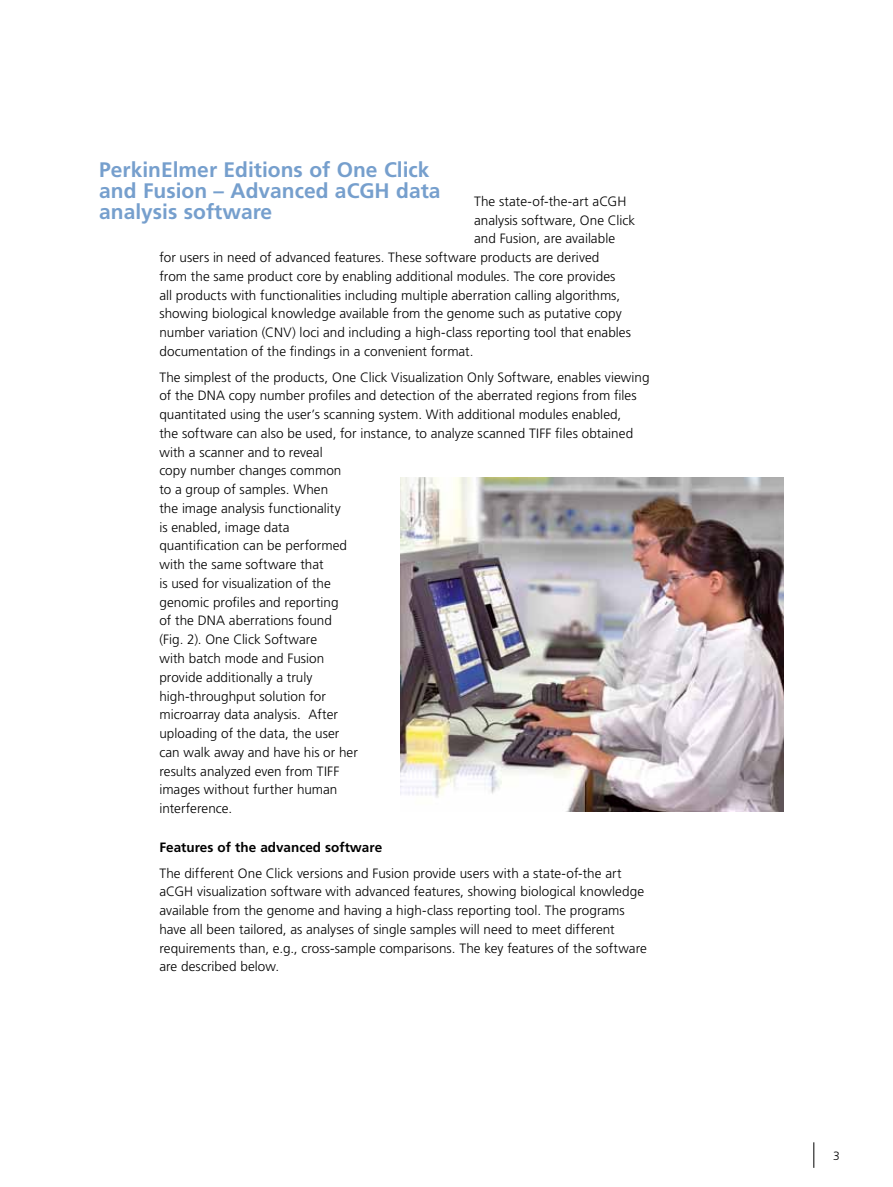
<style>
.page{position:relative;width:893px;height:1187px;background:#fff}
.page>*{position:absolute;margin:0;border:0;box-sizing:border-box;transform-origin:0 0}
.t1{font:700 21px/21px "Frutiger";color:#769fcd}
.t2{font:300 13.5px/18.8px "Frutiger";letter-spacing:.005em;color:#000}
.t3{font:700 13.5px "Frutiger";color:#000}
.t4{font:300 12px "Frutiger";color:#000}
</style>
<div class="page">
<img style="left:400px;top:477px;width:383px;height:334px">
<svg style="left:814px;top:1142px;width:1px;height:25px"></svg>
<h1 class="t1" style="left:99px;top:159px;width:343px">PerkinElmer Editions of One Click and Fusion – Advanced aCGH data analysis software</h1>
<p class="t2" style="left:474px;top:192px;width:154px">The state-of-the-art aCGH</p>
<p class="t2" style="left:474px;top:210px;width:163px">analysis software, One Click</p>
<p class="t2" style="left:474px;top:229px;width:143px">and Fusion, are available</p>
<p class="t2" style="left:159px;top:248px;width:441px">for users in need of advanced features. These software products are derived</p>
<p class="t2" style="left:159px;top:267px;width:458px">from the same product core by enabling additional modules. The core provides</p>
<p class="t2" style="left:159px;top:285px;width:462px">all products with functionalities including multiple aberration calling algorithms,</p>
<p class="t2" style="left:159px;top:304px;width:464px">showing biological knowledge available from the genome such as putative copy</p>
<p class="t2" style="left:159px;top:323px;width:473px">number variation (CNV) loci and including a high-class reporting tool that enables</p>
<p class="t2" style="left:159px;top:342px;width:316px">documentation of the findings in a convenient format.</p>
<p class="t2" style="left:159px;top:367px;width:492px">The simplest of the products, One Click Visualization Only Software, enables viewing of the DNA copy number profiles and detection of the aberrated regions from files quantitated using the user’s scanning system. With additional modules enabled,<br>the software can also be used, for instance, to analyze scanned TIFF files obtained with a scanner and to reveal<br>copy number changes common<br>to a group of samples. When<br>the image analysis functionality<br>is enabled, image data<br>quantification can be performed<br>with the same software that<br>is used for visualization of the<br>genomic profiles and reporting<br>of the DNA aberrations found<br>(Fig. 2). One Click Software<br>with batch mode and Fusion<br>provide additionally a truly<br>high-throughput solution for<br>microarray data analysis. After<br>uploading of the data, the user<br>can walk away and have his or her<br>results analyzed even from TIFF<br>images without further human<br>interference.</p>
<p class="t3" style="left:159px;top:839px;width:224px">Features of the advanced software</p>
<p class="t2" style="left:159px;top:863px;width:489px">The different One Click versions and Fusion provide users with a state-of-the art aCGH visualization software with advanced features, showing biological knowledge available from the genome and having a high-class reporting tool. The programs have all been tailored, as analyses of single samples will need to meet different requirements than, e.g., cross-sample comparisons. The key features of the software are described below.</p>
<p class="t4" style="left:833px;top:1148px;width:8px">3</p>
</div>
